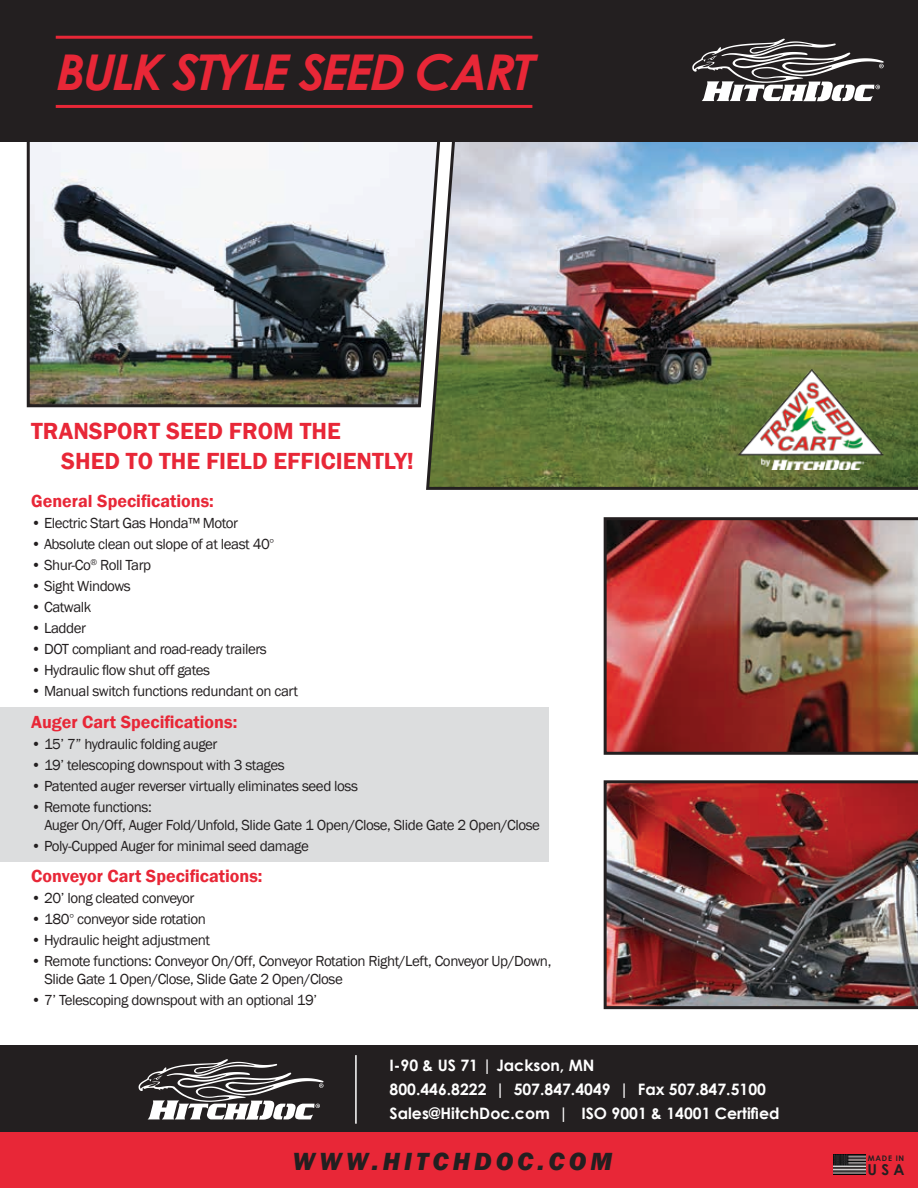
<style>
.page{position:relative;width:918px;height:1188px;background:#fff}
.page>*{position:absolute;margin:0;border:0;box-sizing:border-box;transform-origin:0 0}
.t1{font:italic 700 49.35px "Century Gothic";color:#e82737}
.t2{font:italic 800 25.5px "Franklin Gothic";letter-spacing:.16em;color:#231f20}
.t3{font:600 24px/30px "Franklin Gothic";color:#e82737}
.t4{font:600 18px "Franklin Gothic";color:#e82737}
.t5{font:700 15.75px/24px "Century Gothic";color:#fff}
.t6{font:15px/18px "Franklin Gothic";letter-spacing:-.03em;color:#231f20}
.t7{font:700 15px "Century Gothic";color:#231f20}
.t8{font:700 7.65px "Century Gothic";letter-spacing:.1em;color:#231f20}
</style>
<div class="page">
<div style="left:0;top:708px;width:548px;height:154px;background:#dcddde"></div>
<img style="left:426px;top:141px;width:492px;height:349px">
<img style="left:604px;top:517px;width:314px;height:238px">
<img style="left:737px;top:363px;width:152px;height:106px">
<img style="left:25px;top:141px;width:417px;height:268px">
<div style="left:0;top:1045px;width:918px;height:94px;background:#231f20"></div>
<div style="left:0;top:1132px;width:918px;height:56px;background:#e82737"></div>
<div style="left:0;top:0;width:918px;height:141px;background:#231f20"></div>
<svg style="left:692px;top:39px;width:192px;height:62px"></svg>
<img style="left:833px;top:1155px;width:32px;height:19px">
<hr style="left:56px;top:36px;width:476px;height:3px;background:#e82737">
<hr style="left:56px;top:105px;width:476px;height:3px;background:#e82737">
<img style="left:604px;top:780px;width:314px;height:229px">
<svg style="left:139px;top:1059px;width:185px;height:61px"></svg>
<hr style="left:355px;top:1055px;width:2px;height:69px;background:#fff">
<h1 class="t1" style="left:56px;top:35px;width:478px">BULK STYLE SEED CART</h1>
<h3 class="t3" style="left:61px;top:417px;width:354px;text-indent:-30px">TRANSPORT SEED FROM THE<br>SHED TO THE FIELD EFFICIENTLY!</h3>
<p class="t4" style="left:31px;top:490px;width:184px">General Specifications:</p>
<p class="t6" style="left:31px;top:515px;width:208px">• Electric Start Gas Honda™ Motor</p>
<p class="t6" style="left:31px;top:536px;width:245px">• Absolute clean out slope of at least 40◦</p>
<p class="t6" style="left:31px;top:557px;width:121px">• Shur-Co<sup>®</sup> Roll Tarp</p>
<p class="t6" style="left:31px;top:578px;width:101px">• Sight Windows</p>
<p class="t6" style="left:31px;top:599px;width:62px">• Catwalk</p>
<p class="t6" style="left:31px;top:620px;width:56px">• Ladder</p>
<p class="t6" style="left:31px;top:641px;width:237px">• DOT compliant and road-ready trailers</p>
<p class="t6" style="left:31px;top:662px;width:180px">• Hydraulic flow shut off gates</p>
<p class="t6" style="left:31px;top:683px;width:268px">• Manual switch functions redundant on cart</p>
<p class="t4" style="left:31px;top:711px;width:208px">Auger Cart Specifications:</p>
<p class="t6" style="left:31px;top:735px;width:188px">• 15’ 7” hydraulic folding auger</p>
<p class="t6" style="left:31px;top:756px;width:255px">• 19’ telescoping downspout with 3 stages</p>
<p class="t6" style="left:31px;top:777px;width:328px">• Patented auger reverser virtually eliminates seed loss</p>
<p class="t6" style="left:44px;top:798px;width:497px;text-indent:-13px">• Remote functions:<br>Auger On/Off, Auger Fold/Unfold, Slide Gate 1 Open/Close, Slide Gate 2 Open/Close</p>
<p class="t6" style="left:31px;top:837px;width:279px">• Poly-Cupped Auger for minimal seed damage</p>
<p class="t4" style="left:31px;top:865px;width:233px">Conveyor Cart Specifications:</p>
<p class="t6" style="left:31px;top:890px;width:165px">• 20’ long cleated conveyor</p>
<p class="t6" style="left:31px;top:911px;width:176px">• 180◦ conveyor side rotation</p>
<p class="t6" style="left:31px;top:932px;width:180px">• Hydraulic height adjustment</p>
<p class="t6" style="left:44px;top:953px;width:508px;text-indent:-13px">• Remote functions: Conveyor On/Off, Conveyor Rotation Right/Left, Conveyor Up/Down,<br>Slide Gate 1 Open/Close, Slide Gate 2 Open/Close</p>
<p class="t6" style="left:31px;top:992px;width:287px">• 7’ Telescoping downspout with an optional 19’</p>
<p class="t5" style="left:390px;top:1053px;width:391px">I-90 &amp; US 71 | Jackson, MN<br>800.446.8222 | 507.847.4049 | Fax 507.847.5100<br>Sales@HitchDoc.com | ISO 9001 &amp; 14001 Certified</p>
<h2 class="t2" style="left:292px;top:1145px;width:321px">WWW.HITCHDOC.COM</h2>
<p class="t8" style="left:868px;top:1152px;width:38px">MADE IN</p>
<p class="t7" style="left:868px;top:1158px;width:38px">USA</p>
</div>
